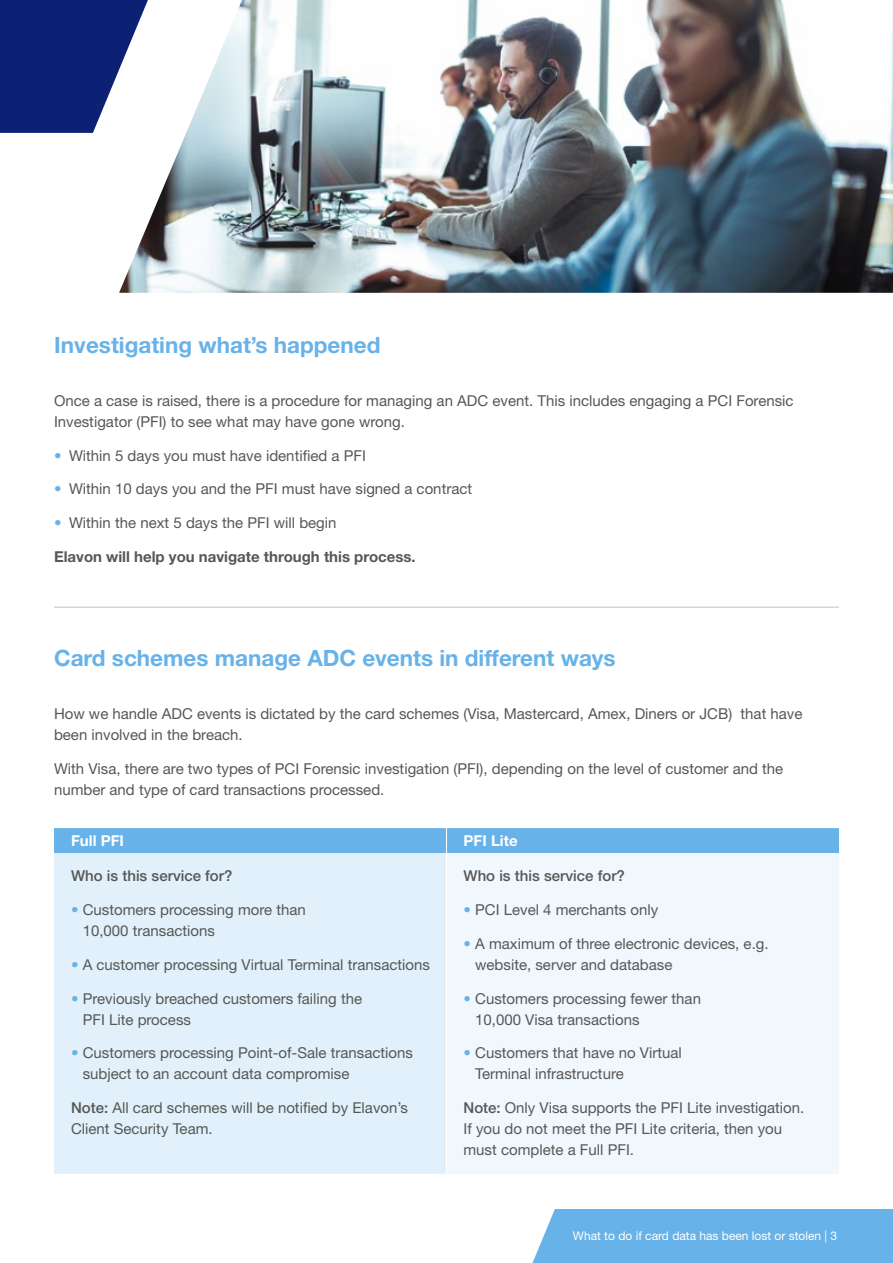
<style>
.page{position:relative;width:893px;height:1263px;background:#fff}
.page>*{position:absolute;margin:0;border:0;box-sizing:border-box;transform-origin:0 0}
.t1{font:700 22.5px "Helvetica Neue LT Std";color:#67b2e8}
.t2{font:15px/21px "Helvetica Neue LT Std";color:#575756}
.t3{font:700 15px "Helvetica Neue LT Std";color:#575756}
.t4{font:500 15px "Helvetica Neue LT Std";color:#575756}
.t5{font:700 15px "Helvetica Neue LT Std";color:#fff}
.t6{font:12px "Helvetica Neue LT Std";color:#fff}
.s1{color:#67b2e8}
.s2{font-weight:500}
</style>
<div class="page">
<div style="left:54px;top:854px;width:392px;height:320px;background:#e1f0fa"></div>
<div style="left:446px;top:854px;width:393px;height:320px;background:#f0f7fd"></div>
<svg style="left:54px;top:828px;width:785px;height:26px;background:#6cb4e8"></svg>
<hr style="left:446px;top:854px;width:1px;height:320px;background:#fff">
<div style="left:532px;top:1209px;width:361px;height:54px;background:#67b2e8"></div>
<hr style="left:54px;top:607px;width:785px;height:1px;background:#bdc6c3">
<div style="left:0;top:0;width:119px;height:133px;background:#0c2074"></div>
<img style="left:119px;top:0;width:774px;height:293px">
<h1 class="t1" style="left:54px;top:331px;width:328px">Investigating what’s happened</h1>
<p class="t2" style="left:54px;top:390px;width:741px">Once a case is raised, there is a procedure for managing an ADC event. This includes engaging a PCI Forensic<br>Investigator (PFI) to see what may have gone wrong.</p>
<p class="t2" style="left:54px;top:445px;width:314px"><span class="s1">•</span> Within 5 days you must have identified a PFI</p>
<p class="t2" style="left:54px;top:478px;width:420px"><span class="s1">•</span> Within 10 days you and the PFI must have signed a contract</p>
<p class="t2" style="left:54px;top:512px;width:284px"><span class="s1">•</span> Within the next 5 days the PFI will begin</p>
<p class="t3" style="left:54px;top:547px;width:363px">Elavon will help you navigate through this process.</p>
<h1 class="t1" style="left:54px;top:644px;width:563px">Card schemes manage ADC events in different ways</h1>
<p class="t2" style="left:54px;top:703px;width:750px">How we handle ADC events is dictated by the card schemes (Visa, Mastercard, Amex, Diners or JCB) that have been involved in the breach.</p>
<p class="t2" style="left:54px;top:758px;width:731px">With Visa, there are two types of PCI Forensic investigation (PFI), depending on the level of customer and the number and type of card transactions processed.</p>
<p class="t5" style="left:71px;top:831px;width:55px">Full PFI</p>
<p class="t5" style="left:463px;top:831px;width:56px">PFI Lite</p>
<p class="t4" style="left:71px;top:867px;width:163px">Who is this service for?</p>
<p class="t2" style="left:83px;top:899px;width:225px;text-indent:-12px"><span class="s1">•</span> Customers processing more than<br>10,000 transactions</p>
<p class="t2" style="left:71px;top:954px;width:360px"><span class="s1">•</span> A customer processing Virtual Terminal transactions</p>
<p class="t2" style="left:83px;top:987px;width:281px;text-indent:-12px"><span class="s1">•</span> Previously breached customers failing the<br>PFI Lite process</p>
<p class="t2" style="left:83px;top:1042px;width:332px;text-indent:-12px"><span class="s1">•</span> Customers processing Point-of-Sale transactions subject to an account data compromise</p>
<p class="t2" style="left:71px;top:1097px;width:338px"><span class="s2">Note:</span> All card schemes will be notified by Elavon’s<br>Client Security Team.</p>
<p class="t4" style="left:463px;top:867px;width:163px">Who is this service for?</p>
<p class="t2" style="left:463px;top:899px;width:196px"><span class="s1">•</span> PCI Level 4 merchants only</p>
<p class="t2" style="left:475px;top:933px;width:295px;text-indent:-12px"><span class="s1">•</span> A maximum of three electronic devices, e.g. website, server and database</p>
<p class="t2" style="left:475px;top:987px;width:227px;text-indent:-12px"><span class="s1">•</span> Customers processing fewer than<br>10,000 Visa transactions</p>
<p class="t2" style="left:475px;top:1042px;width:208px;text-indent:-12px"><span class="s1">•</span> Customers that have no Virtual<br>Terminal infrastructure</p>
<p class="t2" style="left:463px;top:1097px;width:342px"><span class="s2">Note:</span> Only Visa supports the PFI Lite investigation.<br>If you do not meet the PFI Lite criteria, then you must complete a Full PFI.</p>
<p class="t6" style="left:573px;top:1229px;width:266px">What to do if card data has been lost or stolen | 3</p>
</div>
